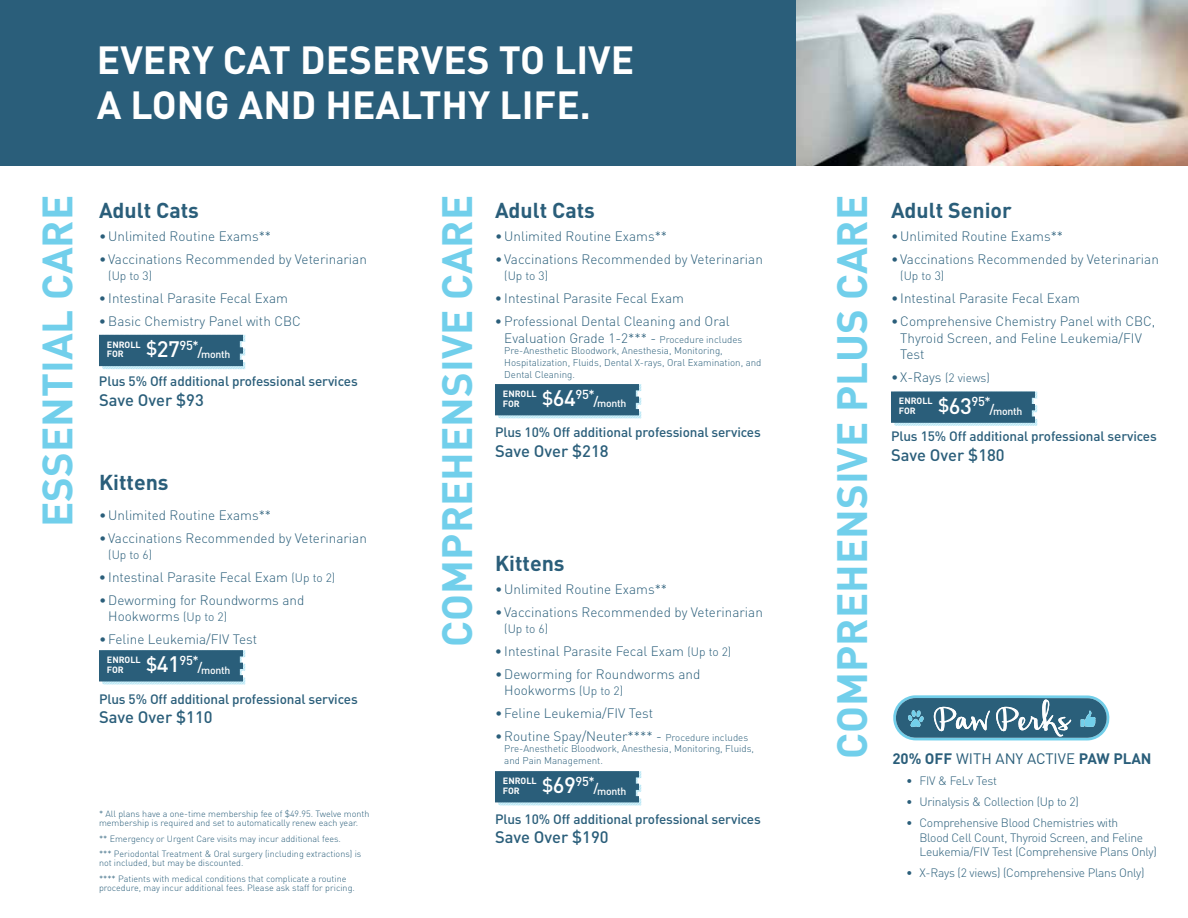
<style>
.page{position:relative;width:1188px;height:918px;background:#fff}
.page>*{position:absolute;margin:0;border:0;box-sizing:border-box;transform-origin:0 0}
.t1{font:700 41.85px "DIN";color:#71cfeb}
.t2{font:700 38.85px/44.5px "DIN";color:#fff}
.t3{font:700 21.3px "DIN";color:#2a5e7a}
.t4{font:500 16.5px "DIN";color:#2a5e7a}
.t5{font:700 15px "DIN";color:#2a5e7a}
.t6{font:300 13.5px/16.2px "DIN";color:#2a5e7a}
.t7{font:500 13.5px "DIN";letter-spacing:-.01em;color:#2a5e7a}
.t8{font:300 12px/14.4px "DIN";letter-spacing:-.02em;color:#2a5e7a}
.t9{font:500 10.5px "DIN";letter-spacing:-.025em;color:#fff}
.t10{font:300 9.75px/11.7px "DIN";color:#2a5e7a}
.t11{font:300 9px/15.8px "DIN";color:#2a5e7a}
.t12{font:700 9px/9.4px "DIN";color:#fff}
.s1{font-size:9.75px}
.s2{font-size:13.5px}
.s3{font-weight:500;font-size:22.2px}
.s4{font-size:12.9px}
.s5{font-size:12px}
.s6{font-weight:400}
</style>
<div class="page">
<svg style="left:99px;top:335px;width:147px;height:34px;background:#3c6d87"></svg>
<svg style="left:495px;top:384px;width:147px;height:34px;background:#3b6d87"></svg>
<svg style="left:891px;top:391px;width:147px;height:35px;background:#40718a"></svg>
<svg style="left:99px;top:650px;width:147px;height:34px;background:#3b6d87"></svg>
<svg style="left:495px;top:771px;width:147px;height:34px;background:#3b6d87"></svg>
<svg style="left:893px;top:695px;width:217px;height:45px;background:#598aa1"></svg>
<div style="left:0;top:0;width:796px;height:166px;background:#2a5e7a"></div>
<img style="left:796px;top:0;width:392px;height:166px">
<h2 class="t2" style="left:97px;top:36px;width:539px">EVERY CAT DESERVES TO LIVE<br>A LONG AND HEALTHY LIFE.</h2>
<h1 class="t1" style="left:30px;top:527px;width:333px;rotate:-90deg">ESSENTIAL CARE</h1>
<h1 class="t1" style="left:430px;top:647px;width:453px;rotate:-90deg">COMPREHENSIVE CARE</h1>
<h1 class="t1" style="left:825px;top:759px;width:566px;rotate:-90deg">COMPREHENSIVE PLUS CARE</h1>
<h3 class="t3" style="left:99px;top:197px;width:102px">Adult Cats</h3>
<p class="t6" style="left:99px;top:228px;width:174px">•Unlimited Routine Exams**</p>
<p class="t6" style="left:99px;top:251px;width:269px">• Vaccinations Recommended by Veterinarian</p>
<p class="t8" style="left:108px;top:269px;width:45px">(Up to 3)</p>
<p class="t6" style="left:99px;top:290px;width:191px">• Intestinal Parasite Fecal Exam</p>
<p class="t6" style="left:99px;top:313px;width:203px">•Basic Chemistry Panel with CBC</p>
<h3 class="t3" style="left:495px;top:197px;width:102px">Adult Cats</h3>
<p class="t6" style="left:495px;top:228px;width:174px">•Unlimited Routine Exams**</p>
<p class="t6" style="left:495px;top:251px;width:269px">• Vaccinations Recommended by Veterinarian</p>
<p class="t8" style="left:504px;top:269px;width:45px">(Up to 3)</p>
<p class="t6" style="left:495px;top:290px;width:191px">• Intestinal Parasite Fecal Exam</p>
<p class="t6" style="left:504px;top:313px;width:240px;text-indent:-9px">•Professional Dental Cleaning and Oral<br>Evaluation Grade 1-2*** - <span class="s1">Procedure includes</span></p>
<p class="t10" style="left:504px;top:345px;width:259px">Pre-Anesthetic Bloodwork, Anesthesia, Monitoring,<br>Hospitalization, Fluids, Dental X-rays, Oral Examination, and<br>Dental Cleaning.</p>
<h3 class="t3" style="left:891px;top:197px;width:122px">Adult Senior</h3>
<p class="t6" style="left:891px;top:228px;width:174px">•Unlimited Routine Exams**</p>
<p class="t6" style="left:891px;top:251px;width:269px">• Vaccinations Recommended by Veterinarian</p>
<p class="t8" style="left:900px;top:269px;width:45px">(Up to 3)</p>
<p class="t6" style="left:891px;top:290px;width:191px">• Intestinal Parasite Fecal Exam</p>
<p class="t6" style="left:900px;top:313px;width:257px;text-indent:-9px">•Comprehensive Chemistry Panel with CBC,<br>Thyroid Screen, and Feline Leukemia/FIV<br>Test</p>
<p class="t8" style="left:891px;top:370px;width:100px"><span class="s2">• X-Rays</span> (2 views)</p>
<p class="t12" style="left:107px;top:339px;width:93px">ENROLL<br>FOR <sup>$</sup><span class="s3">27</span><sup>95*</sup></p>
<p class="t9" style="left:198px;top:348px;width:34px"><span class="s4">/</span>month</p>
<p class="t7" style="left:99px;top:372px;width:260px">Plus 5% Off additional professional services</p>
<p class="t4" style="left:99px;top:389px;width:106px">Save Over $93</p>
<p class="t12" style="left:503px;top:389px;width:93px">ENROLL<br>FOR <sup>$</sup><span class="s3">64</span><sup>95*</sup></p>
<p class="t9" style="left:594px;top:397px;width:34px"><span class="s4">/</span>month</p>
<p class="t12" style="left:899px;top:396px;width:93px">ENROLL<br>FOR <sup>$</sup><span class="s3">63</span><sup>95*</sup></p>
<p class="t9" style="left:990px;top:404px;width:34px"><span class="s4">/</span>month</p>
<p class="t7" style="left:495px;top:424px;width:267px">Plus 10% Off additional professional services</p>
<p class="t4" style="left:495px;top:440px;width:115px">Save Over $218</p>
<p class="t7" style="left:891px;top:428px;width:267px">Plus 15% Off additional professional services</p>
<p class="t4" style="left:891px;top:444px;width:115px">Save Over $180</p>
<h3 class="t3" style="left:99px;top:469px;width:71px">Kittens</h3>
<p class="t6" style="left:99px;top:507px;width:174px">•Unlimited Routine Exams**</p>
<p class="t6" style="left:99px;top:530px;width:269px">• Vaccinations Recommended by Veterinarian</p>
<p class="t8" style="left:108px;top:547px;width:45px">(Up to 6)</p>
<p class="t6" style="left:99px;top:569px;width:238px">• Intestinal Parasite Fecal Exam <span class="s5">(Up to 2)</span></p>
<p class="t6" style="left:108px;top:592px;width:198px;text-indent:-9px">•Deworming for Roundworms and<br>Hookworms <span class="s5">(Up to 2)</span></p>
<p class="t6" style="left:99px;top:631px;width:160px">• Feline Leukemia/FIV Test</p>
<h3 class="t3" style="left:495px;top:549px;width:71px">Kittens</h3>
<p class="t6" style="left:495px;top:581px;width:174px">•Unlimited Routine Exams**</p>
<p class="t6" style="left:495px;top:604px;width:269px">• Vaccinations Recommended by Veterinarian</p>
<p class="t8" style="left:504px;top:621px;width:45px">(Up to 6)</p>
<p class="t6" style="left:495px;top:643px;width:238px">• Intestinal Parasite Fecal Exam <span class="s5">(Up to 2)</span></p>
<p class="t6" style="left:504px;top:666px;width:198px;text-indent:-9px">•Deworming for Roundworms and<br>Hookworms <span class="s5">(Up to 2)</span></p>
<p class="t6" style="left:495px;top:705px;width:160px">•Feline Leukemia/FIV Test</p>
<p class="t6" style="left:495px;top:728px;width:255px">•Routine Spay/Neuter**** - <span class="s1">Procedure includes</span></p>
<p class="t10" style="left:504px;top:743px;width:251px">Pre-Anesthetic Bloodwork, Anesthesia, Monitoring, Fluids, and Pain Management.</p>
<p class="t12" style="left:107px;top:655px;width:93px">ENROLL<br>FOR <sup>$</sup><span class="s3">41</span><sup>95*</sup></p>
<p class="t9" style="left:198px;top:663px;width:34px"><span class="s4">/</span>month</p>
<p class="t7" style="left:99px;top:690px;width:260px">Plus 5% Off additional professional services</p>
<p class="t4" style="left:99px;top:707px;width:115px">Save Over $110</p>
<p class="t5" style="left:892px;top:749px;width:261px">20% OFF <span class="s6">WITH ANY ACTIVE</span> PAW PLAN</p>
<p class="t8" style="left:906px;top:773px;width:93px">• FIV &amp; FeLv Test</p>
<p class="t8" style="left:906px;top:795px;width:174px">• Urinalysis &amp; Collection (Up to 2)</p>
<p class="t8" style="left:920px;top:816px;width:239px;text-indent:-14px">• Comprehensive Blood Chemistries with<br>Blood Cell Count, Thyroid Screen, and Feline<br>Leukemia/FIV Test (Comprehensive Plans Only)</p>
<p class="t8" style="left:906px;top:866px;width:240px">• X-Rays (2 views) (Comprehensive Plans Only)</p>
<p class="t12" style="left:503px;top:776px;width:93px">ENROLL<br>FOR <sup>$</sup><span class="s3">69</span><sup>95*</sup></p>
<p class="t9" style="left:594px;top:784px;width:34px"><span class="s4">/</span>month</p>
<p class="t11" style="left:99px;top:809px;width:272px;line-height:9px">* All plans have a one-time membership fee of $49.95. Twelve month membership is required and set to automatically renew each year.</p>
<p class="t11" style="left:99px;top:830px;width:264px">** Emergency or Urgent Care visits may incur additional fees.<br>*** Periodontal Treatment &amp; Oral surgery (including extractions) is</p>
<p class="t11" style="left:99px;top:855px;width:249px">not included, but may be discounted.<br>**** Patients with medical conditions that complicate a routine</p>
<p class="t11" style="left:99px;top:880px;width:257px">procedure, may incur additional fees. Please ask staff for pricing.</p>
<p class="t7" style="left:495px;top:810px;width:267px">Plus 10% Off additional professional services</p>
<p class="t4" style="left:495px;top:827px;width:115px">Save Over $190</p>
</div>
